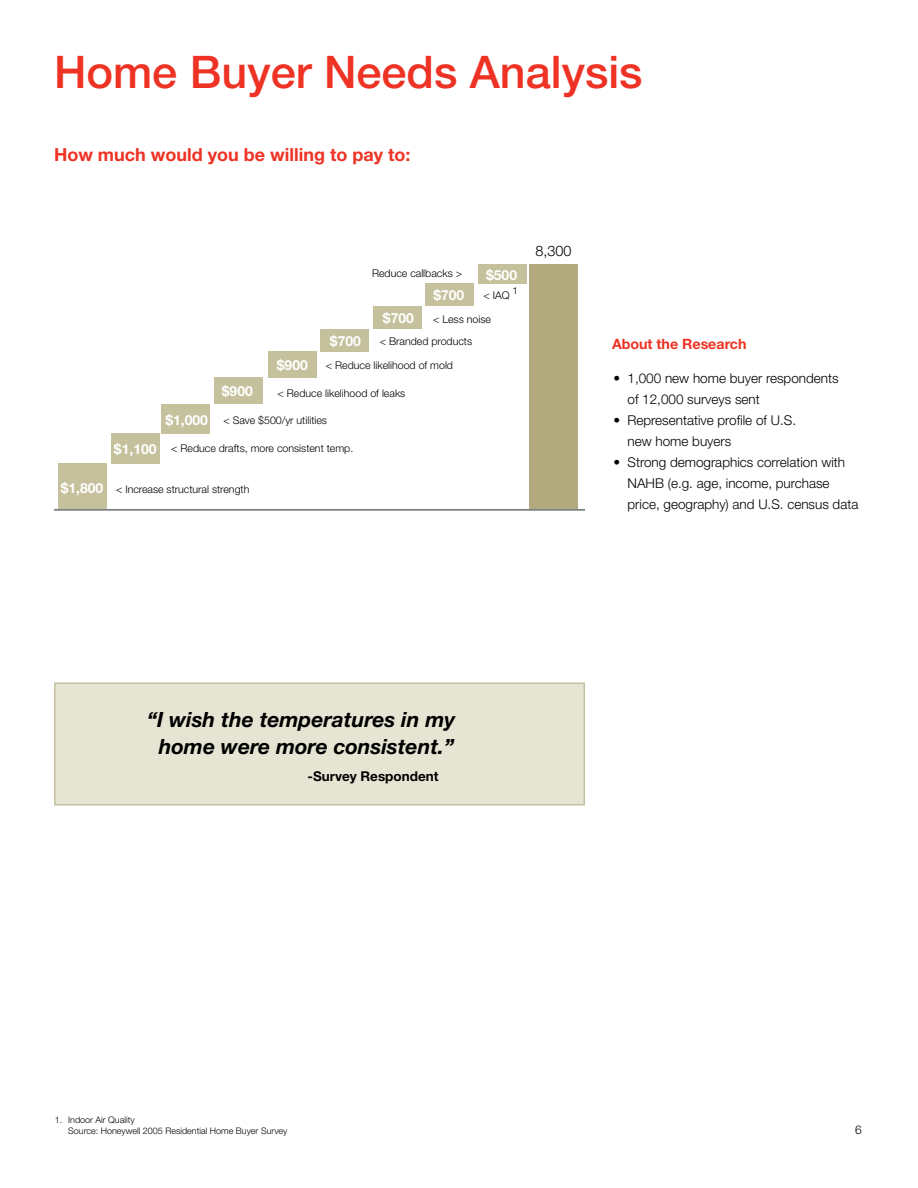
<style>
.page{position:relative;width:918px;height:1188px;background:#fff}
.page>*{position:absolute;margin:0;border:0;box-sizing:border-box;transform-origin:0 0}
.t1{font:500 45px "Helvetica Neue";color:#ee3224}
.t2{font:italic 700 21px/27px "Helvetica Neue";color:#000;text-align:center}
.t3{font:700 18px "Helvetica Neue";color:#ee3224}
.t4{font:300 14.4px "Helvetica Neue";color:#000}
.t5{font:700 14.25px "Helvetica Neue";color:#ee3224}
.t6{font:700 13.95px "Helvetica Neue";color:#fff}
.t7{font:300 13.5px/21px "Helvetica Neue";color:#000}
.t8{font:700 13.5px "Helvetica Neue";color:#000}
.t9{font:300 10.65px/22.6px "Helvetica Neue";color:#000}
.t10{font:300 9.9px "Helvetica Neue";color:#000}
.t11{font:300 9px/10.8px "Helvetica Neue";color:#000}
</style>
<div class="page">
<div style="left:59px;top:463px;width:48px;height:47px;background:#c5c19d"></div>
<div style="left:111px;top:434px;width:48px;height:30px;background:#c5c19d"></div>
<div style="left:162px;top:404px;width:48px;height:30px;background:#c5c19d"></div>
<div style="left:268px;top:351px;width:48px;height:27px;background:#c5c19d"></div>
<div style="left:214px;top:377px;width:48px;height:27px;background:#c5c19d"></div>
<div style="left:425px;top:283px;width:48px;height:23px;background:#c5c19d"></div>
<div style="left:373px;top:306px;width:49px;height:23px;background:#c5c19d"></div>
<div style="left:321px;top:329px;width:48px;height:23px;background:#c5c19d"></div>
<div style="left:478px;top:264px;width:48px;height:20px;background:#c5c19d"></div>
<div style="left:530px;top:264px;width:48px;height:246px;background:#b2aa7e"></div>
<hr style="left:54px;top:509px;width:531px;height:1px;background:#808284">
<div style="left:55px;top:683px;width:529px;height:122px;background:#e6e5d3"></div>
<div style="left:54px;top:682px;width:531px;height:124px;border:2px solid #c5c19d"></div>
<h1 class="t1" style="left:54px;top:45px;width:590px">Home Buyer Needs Analysis</h1>
<h3 class="t3" style="left:54px;top:144px;width:358px">How much would you be willing to pay to:</h3>
<p class="t6" style="left:61px;top:480px;width:44px">$1,800</p>
<p class="t6" style="left:277px;top:356px;width:32px">$900</p>
<p class="t6" style="left:330px;top:332px;width:32px">$700</p>
<p class="t9" style="left:372px;top:262px;width:92px">Reduce callbacks &gt;</p>
<p class="t6" style="left:433px;top:287px;width:32px">$700</p>
<p class="t6" style="left:486px;top:266px;width:32px">$500</p>
<p class="t10" style="left:513px;top:285px;width:7px">1</p>
<p class="t9" style="left:483px;top:284px;width:28px">&lt; IAQ</p>
<p class="t6" style="left:383px;top:309px;width:32px">$700</p>
<p class="t9" style="left:380px;top:307px;width:113px;text-indent:53px">&lt; Less noise &lt; Branded products</p>
<p class="t9" style="left:326px;top:354px;width:129px">&lt; Reduce likelihood of mold</p>
<p class="t6" style="left:222px;top:382px;width:32px">$900</p>
<p class="t9" style="left:278px;top:381px;width:129px">&lt; Reduce likelihood of leaks</p>
<p class="t9" style="left:223px;top:409px;width:105px">&lt; Save $500/yr utilities</p>
<p class="t9" style="left:171px;top:436px;width:184px">&lt; Reduce drafts, more consistent temp.</p>
<p class="t9" style="left:116px;top:478px;width:135px">&lt; Increase structural strength</p>
<p class="t6" style="left:165px;top:411px;width:44px">$1,000</p>
<p class="t6" style="left:114px;top:440px;width:44px">$1,100</p>
<p class="t4" style="left:535px;top:242px;width:38px">8,300</p>
<p class="t5" style="left:612px;top:335px;width:136px">About the Research</p>
<p class="t7" style="left:628px;top:367px;width:213px;text-indent:-14px">• 1,000 new home buyer respondents of 12,000 surveys sent</p>
<p class="t7" style="left:628px;top:409px;width:170px;text-indent:-14px">• Representative profile of U.S. new home buyers</p>
<p class="t7" style="left:628px;top:451px;width:232px;text-indent:-14px">• Strong demographics correlation with<br>NAHB (e.g. age, income, purchase price, geography) and U.S. census data</p>
<h2 class="t2" style="left:147px;top:706px;width:310px">“I wish the temperatures in my home were more consistent.”</h2>
<p class="t8" style="left:308px;top:768px;width:133px">-Survey Respondent</p>
<p class="t11" style="left:68px;top:1114px;width:221px;text-indent:-13px">1. Indoor Air Quality<br>Source: Honeywell 2005 Residential Home Buyer Survey</p>
</div>
